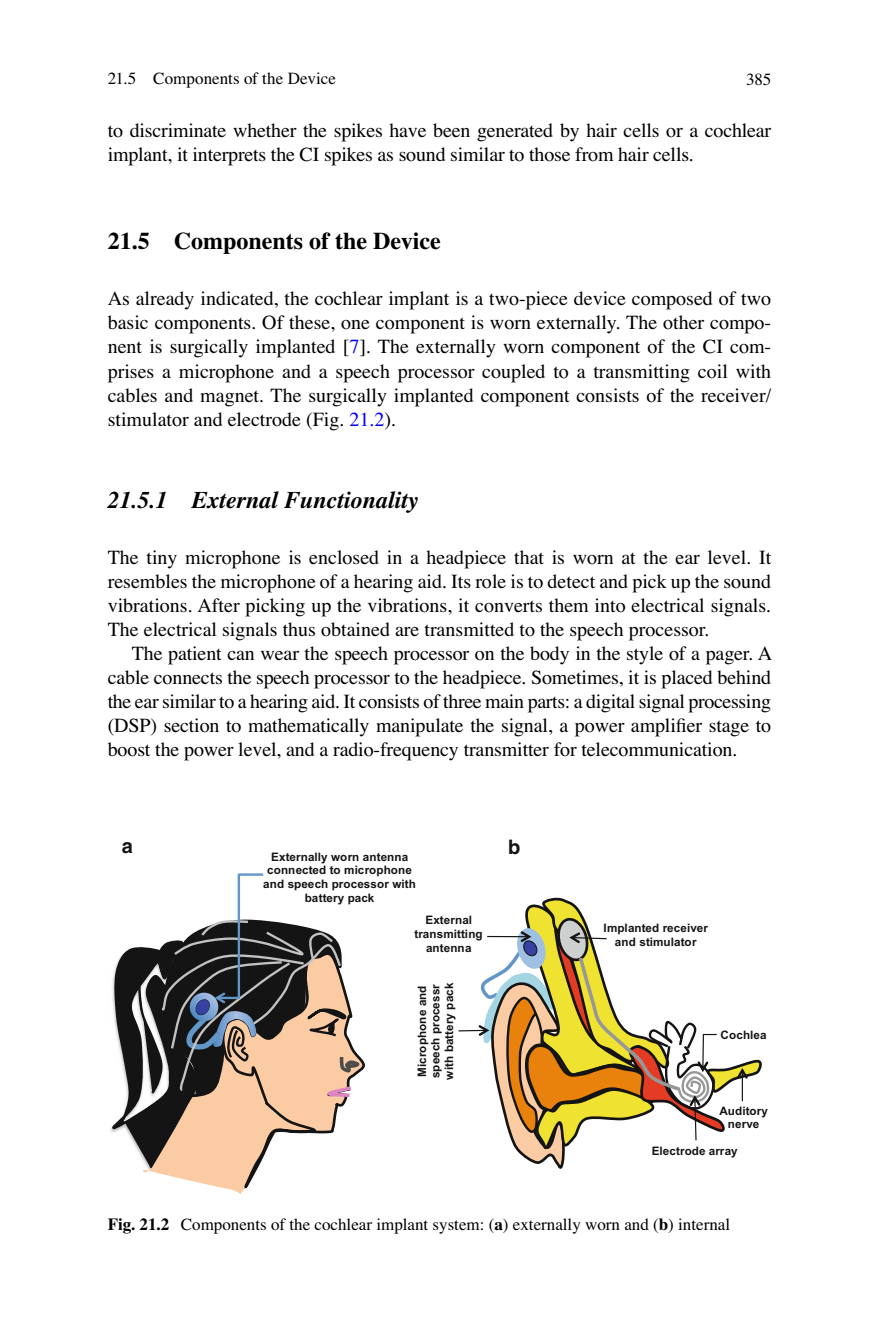
<style>
.page{position:relative;width:879px;height:1333px;background:#fff}
.page>*{position:absolute;margin:0;border:0;box-sizing:border-box;transform-origin:0 0}
.t1{font:italic 700 24px "Lvhqvy Times";color:#000}
.t2{font:700 24px "Qfnsrh Times";color:#000}
.t3{font:20px/24px "Mqkmrx Times";letter-spacing:-.005em;color:#000;text-align:justify}
.t4{font:700 20px "Kmrhfg Helvetica";color:#131413}
.t5{font:17px "Mqkmrx Times";color:#000}
.t6{font:700 11.6px/13.6px "Lbmsxb Arial";letter-spacing:.005em;color:#131413;text-align:center}
.s1{color:#0000fa}
.s2{font-family:"Qfnsrh Times";font-weight:700}
</style>
<div class="page">
<hr style="left:458px;top:1029px;width:29px;height:2px;background:#131413">
<svg style="left:478px;top:897px;width:284px;height:272px"></svg>
<svg style="left:110px;top:873px;width:255px;height:321px"></svg>
<p class="t5" style="left:108px;top:73px;width:230px">21.5 Components of the Device</p>
<p class="t5" style="left:746px;top:73px;width:27px">385</p>
<p class="t3" style="left:108px;top:120px;width:665px">to discriminate whether the spikes have been generated by hair cells or a cochlear implant, it interprets the CI spikes as sound similar to those from hair cells.</p>
<p class="t2" style="left:108px;top:233px;width:334px">21.5 Components of the Device</p>
<p class="t3" style="left:108px;top:288px;width:665px">As already indicated, the cochlear implant is a two-piece device composed of two basic components. Of these, one component is worn externally. The other compo&shy;nent is surgically implanted [ <span class="s1">7</span> ]. The externally worn component of the CI com&shy;prises a microphone and a speech processor coupled to a transmitting coil with cables and magnet. The surgically implanted component consists of the receiver/ stimulator and electrode (Fig. <span class="s1">21.2</span> ).</p>
<p class="t1" style="left:108px;top:491px;width:313px">21.5.1 External Functionality</p>
<p class="t3" style="left:108px;top:546px;width:665px">The tiny microphone is enclosed in a headpiece that is worn at the ear level. It resembles the microphone of a hearing aid. Its role is to detect and pick up the sound vibrations. After picking up the vibrations, it converts them into electrical signals.<br>The electrical signals thus obtained are transmitted to the speech processor.</p>
<p class="t3" style="left:108px;top:642px;width:666px;text-indent:24px">The patient can wear the speech processor on the body in the style of a pager. A cable connects the speech processor to the headpiece. Sometimes, it is placed behind the ear similar to a hearing aid. It consists of three main parts: a digital signal processing (DSP) section to mathematically manipulate the signal, a power amplifier stage to boost the power level, and a radio-frequency transmitter for telecommunication.</p>
<p class="t4" style="left:122px;top:833px;width:13px">a</p>
<p class="t4" style="left:508px;top:834px;width:14px">b</p>
<p class="t6" style="left:263px;top:850px;width:154px">Externally worn antenna connected to microphone and speech processor with battery pack</p>
<p class="t6" style="left:414px;top:914px;width:70px">External transmitting antenna</p>
<p class="t6" style="left:416px;top:1079px;width:98px;text-align:left;rotate:-90deg">Microphone and speech processr with battery pack</p>
<p class="t6" style="left:603px;top:922px;width:106px">Implanted receiver and stimulator</p>
<p class="t6" style="left:720px;top:1029px;width:47px">Cochlea</p>
<p class="t6" style="left:719px;top:1105px;width:50px">Auditory nerve</p>
<p class="t6" style="left:652px;top:1144px;width:88px">Electrode array</p>
<p class="t5" style="left:108px;top:1217px;width:624px"><span class="s2">Fig. 21.2</span> Components of the cochlear implant system: ( <span class="s2">a</span> ) externally worn and ( <span class="s2">b</span> ) internal</p>
</div>
